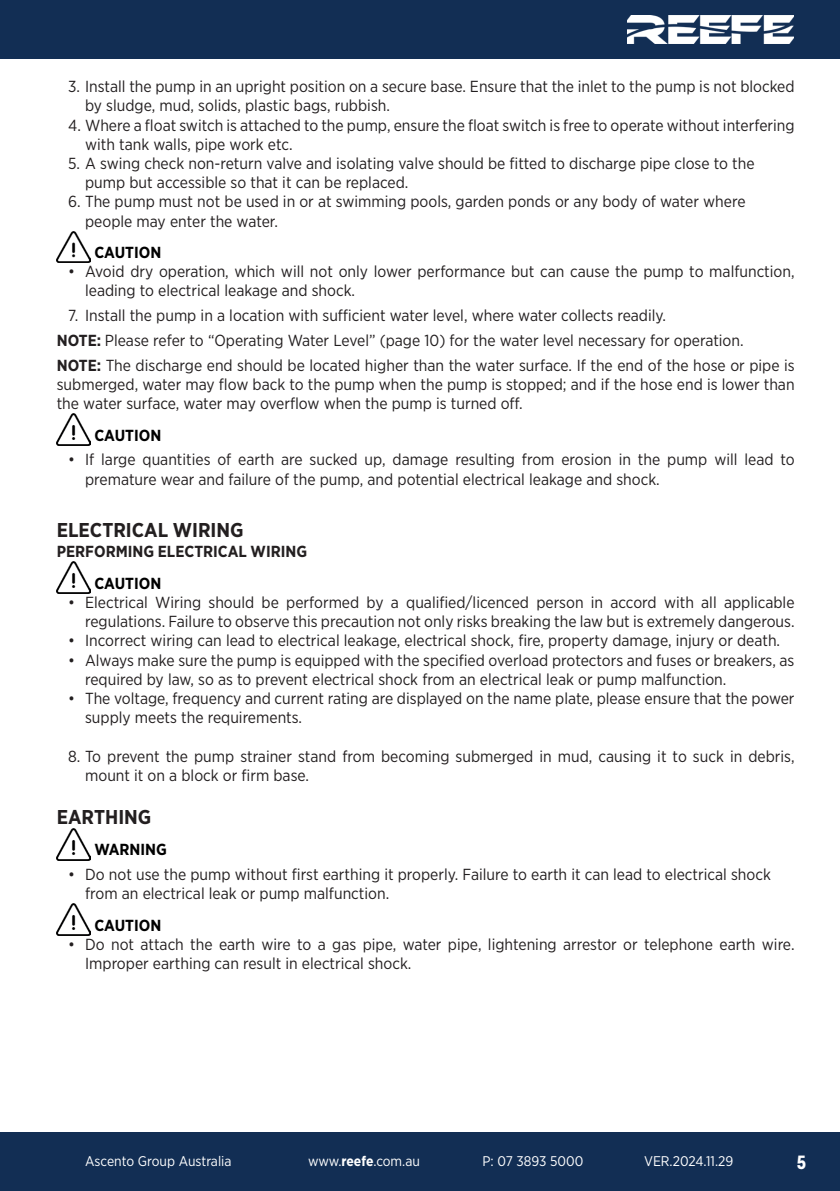
<style>
.page{position:relative;width:840px;height:1191px;background:#fff}
.page>*{position:absolute;margin:0;border:0;box-sizing:border-box;transform-origin:0 0}
.Body{font:700 20px "Gotham Narrow";color:#231f20}
.Bullet{font:700 20px "Gotham Narrow";color:#231f20}
.t1{font:700 20px "Config Condensed";color:#fff}
.Body-2{font:16px/19.2px "Gotham Narrow";color:#231f20}
.Number{font:16px/19.2px "Gotham Narrow";color:#231f20}
.Span{font:700 16px "Gotham Narrow";color:#000}
.Body-3{font:700 16px "Gotham Narrow";color:#231f20}
.Bullet-2{font:700 16px "Gotham Narrow";color:#000}
.t2{font:14px "Gotham Narrow";color:#fff}
.s1{font-weight:700}
</style>
<div class="page">
<div style="left:0;top:0;width:839px;height:59px;background:#122e54"></div>
<img style="left:627px;top:15px;width:165px;height:29px">
<div style="left:0;top:1132px;width:839px;height:59px;background:#122e54"></div>
<img style="left:57px;top:231px;width:34px;height:32px">
<img style="left:57px;top:414px;width:34px;height:31px">
<img style="left:57px;top:562px;width:34px;height:31px">
<img style="left:57px;top:828px;width:34px;height:32px">
<img style="left:57px;top:903px;width:34px;height:32px">
<p class="Number" style="left:85px;top:77px;width:710px;text-indent:-17px">3. Install the pump in an upright position on a secure base. Ensure that the inlet to the pump is not blocked by sludge, mud, solids, plastic bags, rubbish.</p>
<p class="Number" style="left:85px;top:115px;width:710px;text-indent:-17px">4. Where a float switch is attached to the pump, ensure the float switch is free to operate without interfering with tank walls, pipe work etc.</p>
<p class="Body-2" style="left:85px;top:153px;width:670px;text-indent:-17px">5. A swing check non-return valve and isolating valve should be fitted to discharge pipe close to the pump but accessible so that it can be replaced.</p>
<p class="Body-2" style="left:85px;top:192px;width:661px;text-indent:-17px">6. The pump must not be used in or at swimming pools, garden ponds or any body of water where people may enter the water.</p>
<p class="Span" style="left:94px;top:242px;width:68px">CAUTION</p>
<p class="Body-2" style="left:85px;top:261px;width:710px;text-indent:-17px">• Avoid dry operation, which will not only lower performance but can cause the pump to malfunction, leading to electrical leakage and shock.</p>
<p class="Body-2" style="left:68px;top:306px;width:599px">7. Install the pump in a location with sufficient water level, where water collects readily.</p>
<p class="Body-2" style="left:57px;top:330px;width:688px"><span class="s1">NOTE:</span> Please refer to “Operating Water Level” (page 10) for the water level necessary for operation.</p>
<p class="Body-2" style="left:57px;top:355px;width:739px;text-align:justify"><span class="s1">NOTE:</span> The discharge end should be located higher than the water surface. If the end of the hose or pipe is submerged, water may flow back to the pump when the pump is stopped; and if the hose end is lower than the water surface, water may overflow when the pump is turned off.</p>
<p class="Span" style="left:94px;top:425px;width:68px">CAUTION</p>
<p class="Body-2" style="left:85px;top:450px;width:710px;text-indent:-17px">• If large quantities of earth are sucked up, damage resulting from erosion in the pump will lead to premature wear and failure of the pump, and potential electrical leakage and shock.</p>
<p class="Body" style="left:57px;top:517px;width:188px">ELECTRICAL WIRING</p>
<p class="Body-3" style="left:57px;top:541px;width:252px">PERFORMING ELECTRICAL WIRING</p>
<p class="Span" style="left:94px;top:573px;width:68px">CAUTION</p>
<p class="Body-2" style="left:68px;top:592px;width:727px;text-align:right">• Electrical Wiring should be performed by a qualified/licenced person in accord with all applicable regulations. Failure to observe this precaution not only risks breaking the law but is extremely dangerous.</p>
<p class="Body-2" style="left:68px;top:631px;width:713px">• Incorrect wiring can lead to electrical leakage, electrical shock, fire, property damage, injury or death.</p>
<p class="Body-2" style="left:85px;top:650px;width:710px;text-indent:-17px">• Always make sure the pump is equipped with the specified overload protectors and fuses or breakers, as required by law, so as to prevent electrical shock from an electrical leak or pump malfunction.</p>
<p class="Body-2" style="left:85px;top:688px;width:710px;text-indent:-17px">• The voltage, frequency and current rating are displayed on the name plate, please ensure that the power supply meets the requirements.</p>
<p class="Body-2" style="left:85px;top:746px;width:710px;text-indent:-17px">8. To prevent the pump strainer stand from becoming submerged in mud, causing it to suck in debris, mount it on a block or firm base.</p>
<p class="Bullet" style="left:57px;top:804px;width:96px">EARTHING</p>
<p class="Span" style="left:94px;top:839px;width:74px">WARNING</p>
<p class="Body-2" style="left:85px;top:864px;width:687px;text-indent:-17px">• Do not use the pump without first earthing it properly. Failure to earth it can lead to electrical shock from an electrical leak or pump malfunction.</p>
<p class="Bullet-2" style="left:94px;top:914px;width:68px">CAUTION</p>
<p class="Body-2" style="left:85px;top:934px;width:710px;text-indent:-17px">• Do not attach the earth wire to a gas pipe, water pipe, lightening arrestor or telephone earth wire.<br>Improper earthing can result in electrical shock.</p>
<p class="t2" style="left:85px;top:1152px;width:148px">Ascento Group Australia</p>
<p class="t2" style="left:308px;top:1152px;width:113px">www.<span class="s1">reefe</span>.com.au</p>
<p class="t2" style="left:482px;top:1152px;width:102px">P: 07 3893 5000</p>
<p class="t2" style="left:643px;top:1152px;width:91px">VER.2024.11.29</p>
<p class="t1" style="left:796px;top:1150px;width:11px">5</p>
</div>
